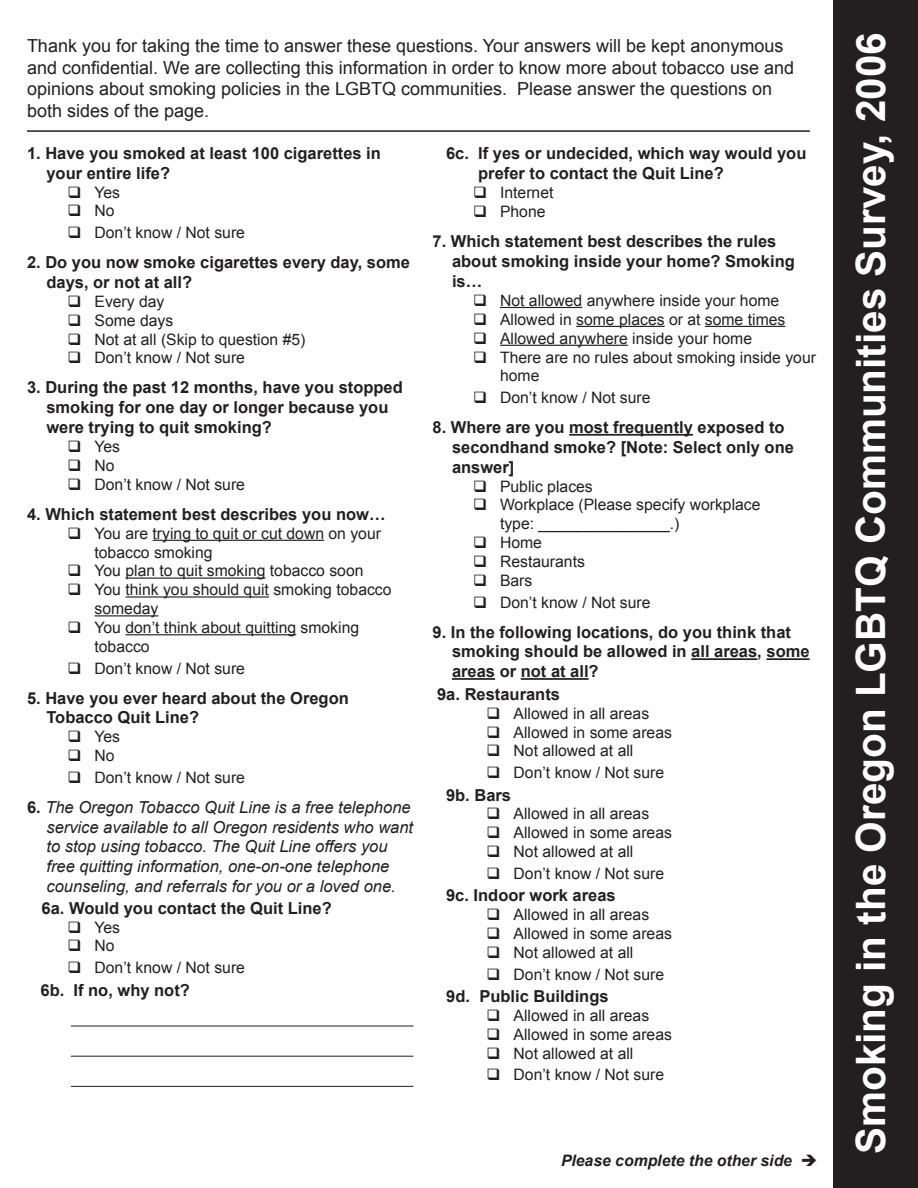
<style>
.page{position:relative;width:918px;height:1188px;background:#fff}
.page>*{position:absolute;margin:0;border:0;box-sizing:border-box;transform-origin:0 0}
.t1{font:700 40.5px "Arial";color:#fff}
.t2{font:18px/21.6px "Arial";color:#231f20}
.t3{font:700 16.5px/19.8px "Arial";color:#231f20}
.t4{font:italic 16.5px/19.8px "Arial";color:#231f20}
.t5{font:15.75px/18.9px "Arial";color:#231f20}
.t6{font:italic 700 15.75px "Arial";color:#231f20}
.s1{font-weight:700;font-style:normal}
</style>
<div class="page">
<div style="left:834px;top:0;width:84px;height:1188px;background:#231f20"></div>
<hr style="left:153px;top:540px;width:171px;height:1px;background:#231f20">
<hr style="left:125px;top:578px;width:141px;height:1px;background:#231f20">
<hr style="left:125px;top:596px;width:144px;height:2px;background:#231f20">
<hr style="left:94px;top:615px;width:64px;height:1px;background:#231f20">
<hr style="left:125px;top:634px;width:171px;height:1px;background:#231f20">
<hr style="left:500px;top:307px;width:82px;height:1px;background:#231f20">
<hr style="left:576px;top:326px;width:89px;height:1px;background:#231f20">
<hr style="left:705px;top:326px;width:80px;height:1px;background:#231f20">
<hr style="left:500px;top:345px;width:128px;height:1px;background:#231f20">
<hr style="left:569px;top:434px;width:124px;height:2px;background:#231f20">
<hr style="left:691px;top:658px;width:66px;height:2px;background:#231f20">
<hr style="left:767px;top:658px;width:43px;height:2px;background:#231f20">
<hr style="left:452px;top:678px;width:43px;height:2px;background:#231f20">
<hr style="left:521px;top:678px;width:68px;height:2px;background:#231f20">
<hr style="left:71px;top:1026px;width:342px;height:1px;background:#231f20">
<hr style="left:71px;top:1056px;width:342px;height:1px;background:#231f20">
<hr style="left:71px;top:1086px;width:342px;height:1px;background:#231f20">
<hr style="left:27px;top:130px;width:783px;height:2px;background:#231f20">
<p class="t2" style="left:27px;top:35px;width:769px">Thank you for taking the time to answer these questions. Your answers will be kept anonymous and confidential. We are collecting this information in order to know more about tobacco use and opinions about smoking policies in the LGBTQ communities. Please answer the questions on both sides of the page.</p>
<p class="t3" style="left:46px;top:143px;width:336px;text-indent:-19px">1. Have you smoked at least 100 cigarettes in your entire life?</p>
<p class="t5" style="left:68px;top:183px;width:54px">❑ Yes</p>
<p class="t5" style="left:68px;top:201px;width:49px">❑ No</p>
<p class="t5" style="left:68px;top:223px;width:179px">❑ Don’t know / Not sure</p>
<p class="t3" style="left:46px;top:252px;width:365px;text-indent:-19px">2. Do you now smoke cigarettes every day, some days, or not at all?</p>
<p class="t5" style="left:68px;top:292px;width:99px">❑ Every day</p>
<p class="t5" style="left:68px;top:311px;width:107px">❑ Some days</p>
<p class="t5" style="left:68px;top:330px;width:239px">❑ Not at all (Skip to question #5)</p>
<p class="t5" style="left:68px;top:348px;width:179px">❑ Don’t know / Not sure</p>
<p class="t3" style="left:46px;top:378px;width:358px;text-indent:-19px">3. During the past 12 months, have you stopped smoking for one day or longer because you were trying to quit smoking?</p>
<p class="t5" style="left:68px;top:437px;width:54px">❑ Yes</p>
<p class="t5" style="left:68px;top:456px;width:49px">❑ No</p>
<p class="t5" style="left:68px;top:475px;width:179px">❑ Don’t know / Not sure</p>
<p class="t3" style="left:27px;top:504px;width:360px">4. Which statement best describes you now…</p>
<p class="t5" style="left:94px;top:524px;width:288px;text-indent:-27px">❑ You are trying to quit or cut down on your tobacco smoking</p>
<p class="t5" style="left:68px;top:561px;width:298px">❑ You plan to quit smoking tobacco soon</p>
<p class="t5" style="left:94px;top:580px;width:299px;text-indent:-27px">❑ You think you should quit smoking tobacco someday</p>
<p class="t5" style="left:94px;top:618px;width:266px;text-indent:-27px">❑ You don’t think about quitting smoking tobacco</p>
<p class="t5" style="left:68px;top:659px;width:179px">❑ Don’t know / Not sure</p>
<p class="t3" style="left:46px;top:688px;width:304px;text-indent:-19px">5. Have you ever heard about the Oregon<br>Tobacco Quit Line?</p>
<p class="t5" style="left:68px;top:727px;width:54px">❑ Yes</p>
<p class="t5" style="left:68px;top:746px;width:49px">❑ No</p>
<p class="t5" style="left:68px;top:768px;width:179px">❑ Don’t know / Not sure</p>
<p class="t4" style="left:46px;top:797px;width:368px;text-indent:-19px"><span class="s1">6.</span> The Oregon Tobacco Quit Line is a free telephone service available to all Oregon residents who want to stop using tobacco. The Quit Line offers you free quitting information, one-on-one telephone counseling, and referrals for you or a loved one.</p>
<p class="t3" style="left:42px;top:898px;width:292px">6a. Would you contact the Quit Line?</p>
<p class="t5" style="left:68px;top:918px;width:54px">❑ Yes</p>
<p class="t5" style="left:68px;top:936px;width:49px">❑ No</p>
<p class="t5" style="left:68px;top:958px;width:179px">❑ Don’t know / Not sure</p>
<p class="t3" style="left:40px;top:980px;width:151px">6b. If no, why not?</p>
<p class="t3" style="left:478px;top:143px;width:330px;text-indent:-32px">6c. If yes or undecided, which way would you prefer to contact the Quit Line?</p>
<p class="t5" style="left:473px;top:183px;width:82px">❑ Internet</p>
<p class="t5" style="left:473px;top:202px;width:74px">❑ Phone</p>
<p class="t3" style="left:452px;top:232px;width:344px;text-indent:-19px">7. Which statement best describes the rules about smoking inside your home? Smoking is…</p>
<p class="t5" style="left:473px;top:291px;width:308px">❑ Not allowed anywhere inside your home</p>
<p class="t5" style="left:473px;top:310px;width:314px">❑ Allowed in some places or at some times</p>
<p class="t5" style="left:473px;top:329px;width:281px">❑ Allowed anywhere inside your home</p>
<p class="t5" style="left:500px;top:348px;width:318px;text-indent:-27px">❑ There are no rules about smoking inside your home</p>
<p class="t5" style="left:473px;top:388px;width:179px">❑ Don’t know / Not sure</p>
<p class="t3" style="left:452px;top:417px;width:343px;text-indent:-19px">8. Where are you most frequently exposed to secondhand smoke? [Note: Select only one answer]</p>
<p class="t5" style="left:473px;top:477px;width:121px">❑ Public places</p>
<p class="t5" style="left:500px;top:495px;width:262px;text-indent:-27px">❑ Workplace (Please specify workplace type: _______________.)</p>
<p class="t5" style="left:473px;top:533px;width:71px">❑ Home</p>
<p class="t5" style="left:473px;top:552px;width:113px">❑ Restaurants</p>
<p class="t5" style="left:473px;top:571px;width:61px">❑ Bars</p>
<p class="t5" style="left:473px;top:593px;width:179px">❑ Don’t know / Not sure</p>
<p class="t3" style="left:452px;top:622px;width:359px;text-indent:-19px">9. In the following locations, do you think that smoking should be allowed in all areas, some areas or not at all?</p>
<p class="t3" style="left:437px;top:684px;width:124px">9a. Restaurants</p>
<p class="t5" style="left:487px;top:704px;width:164px">❑ Allowed in all areas</p>
<p class="t5" style="left:487px;top:723px;width:187px">❑ Allowed in some areas</p>
<p class="t5" style="left:487px;top:741px;width:148px">❑ Not allowed at all</p>
<p class="t5" style="left:487px;top:763px;width:179px">❑ Don’t know / Not sure</p>
<p class="t3" style="left:446px;top:785px;width:67px">9b. Bars</p>
<p class="t5" style="left:487px;top:804px;width:164px">❑ Allowed in all areas</p>
<p class="t5" style="left:487px;top:823px;width:187px">❑ Allowed in some areas</p>
<p class="t5" style="left:487px;top:842px;width:148px">❑ Not allowed at all</p>
<p class="t5" style="left:487px;top:864px;width:179px">❑ Don’t know / Not sure</p>
<p class="t3" style="left:446px;top:886px;width:171px">9c. Indoor work areas</p>
<p class="t5" style="left:487px;top:905px;width:164px">❑ Allowed in all areas</p>
<p class="t5" style="left:487px;top:924px;width:187px">❑ Allowed in some areas</p>
<p class="t5" style="left:487px;top:943px;width:148px">❑ Not allowed at all</p>
<p class="t5" style="left:487px;top:965px;width:179px">❑ Don’t know / Not sure</p>
<p class="t3" style="left:446px;top:986px;width:164px">9d. Public Buildings</p>
<p class="t5" style="left:487px;top:1006px;width:164px">❑ Allowed in all areas</p>
<p class="t5" style="left:487px;top:1025px;width:187px">❑ Allowed in some areas</p>
<p class="t5" style="left:487px;top:1044px;width:148px">❑ Not allowed at all</p>
<p class="t5" style="left:487px;top:1065px;width:179px">❑ Don’t know / Not sure</p>
<p class="t6" style="left:561px;top:1152px;width:233px">Please complete the other side</p>
<h1 class="t1" style="left:848px;top:1154px;width:1124px;rotate:-90deg">Smoking in the Oregon LGBTQ Communities Survey, 2006</h1>
</div>
